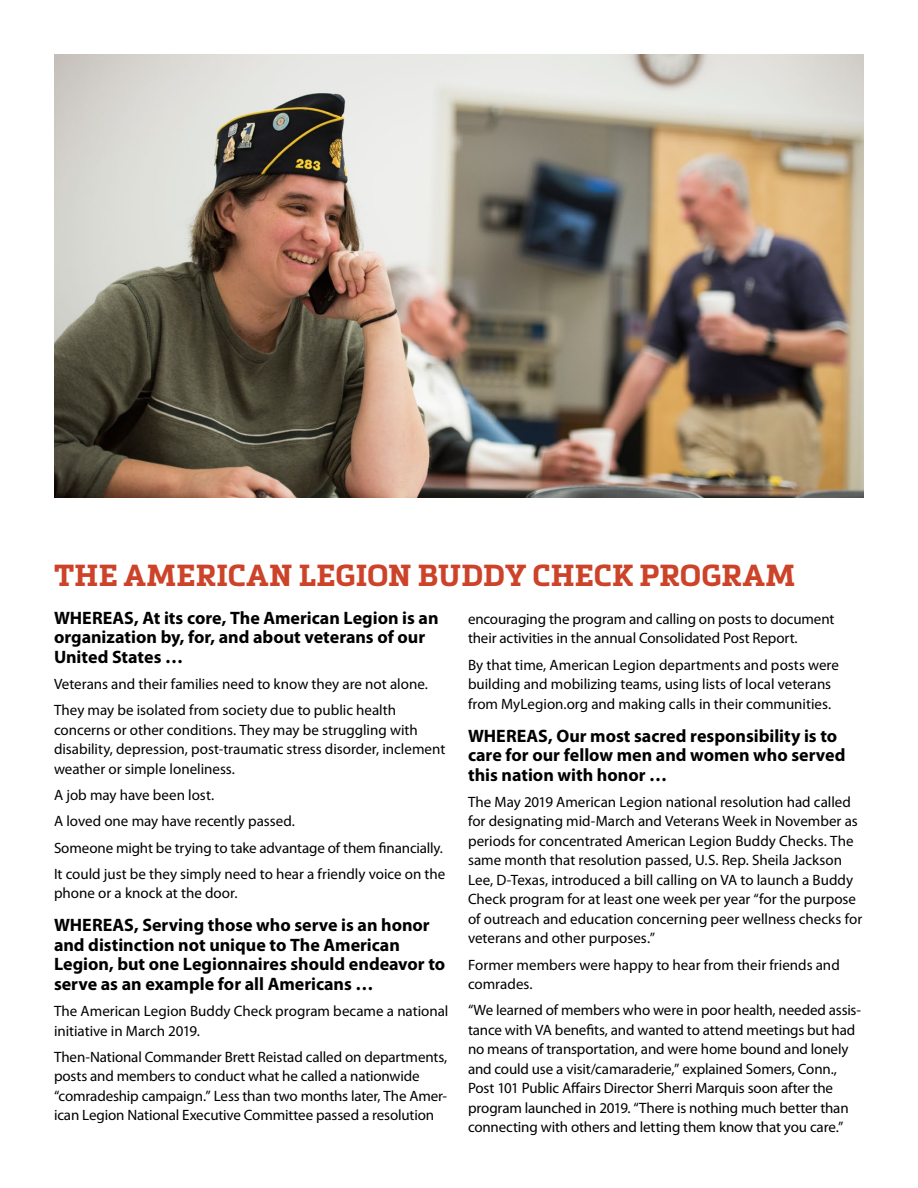
<style>
.page{position:relative;width:918px;height:1188px;background:#fff}
.page>*{position:absolute;margin:0;border:0;box-sizing:border-box;transform-origin:0 0}
.t1{font:700 30px "Metronic Slab Pro";letter-spacing:.005em;color:#cc4329}
.Whereas{font:700 18px/19.5px "Myriad Pro";color:#000}
.Body{font:15px/19.5px "Myriad Pro";letter-spacing:-.005em;color:#000}
</style>
<div class="page">
<img style="left:54px;top:54px;width:810px;height:444px">
<p class="t1" style="left:54px;top:557px;width:743px">THE AMERICAN LEGION BUDDY CHECK PROGRAM</p>
<p class="Whereas" style="left:54px;top:608px;width:386px">WHEREAS, At its core, The American Legion is an organization by, for, and about veterans of our<br>United States …</p>
<p class="Body" style="left:54px;top:675px;width:375px">Veterans and their families need to know they are not alone.</p>
<p class="Body" style="left:54px;top:701px;width:393px">They may be isolated from society due to public health concerns or other conditions. They may be struggling with disability, depression, post-traumatic stress disorder, inclement weather or simple loneliness.</p>
<p class="Body" style="left:54px;top:786px;width:162px">A job may have been lost.</p>
<p class="Body" style="left:54px;top:812px;width:242px">A loved one may have recently passed.</p>
<p class="Body" style="left:54px;top:838px;width:391px">Someone might be trying to take advantage of them financially.</p>
<p class="Body" style="left:54px;top:864px;width:393px">It could just be they simply need to hear a friendly voice on the phone or a knock at the door.</p>
<p class="Whereas" style="left:54px;top:916px;width:393px">WHEREAS, Serving those who serve is an honor and distinction not unique to The American Legion, but one Legionnaires should endeavor to serve as an example for all Americans …</p>
<p class="Body" style="left:54px;top:1002px;width:396px">The American Legion Buddy Check program became a national initiative in March 2019.</p>
<p class="Body" style="left:54px;top:1047px;width:395px">Then-National Commander Brett Reistad called on departments, posts and members to conduct what he called a nationwide “comradeship campaign.” Less than two months later, The Amer&shy;ican Legion National Executive Committee passed a resolution</p>
<p class="Body" style="left:468px;top:609px;width:368px">encouraging the program and calling on posts to document their activities in the annual Consolidated Post Report.</p>
<p class="Body" style="left:468px;top:655px;width:373px">By that time, American Legion departments and posts were building and mobilizing teams, using lists of local veterans from MyLegion.org and making calls in their communities.</p>
<p class="Whereas" style="left:468px;top:726px;width:379px">WHEREAS, Our most sacred responsibility is to care for our fellow men and women who served this nation with honor …</p>
<p class="Body" style="left:468px;top:792px;width:396px">The May 2019 American Legion national resolution had called for designating mid-March and Veterans Week in November as periods for concentrated American Legion Buddy Checks. The same month that resolution passed, U.S. Rep. Sheila Jackson Lee, D-Texas, introduced a bill calling on VA to launch a Buddy Check program for at least one week per year “for the purpose of outreach and education concerning peer wellness checks for veterans and other purposes.”</p>
<p class="Body" style="left:468px;top:955px;width:373px">Former members were happy to hear from their friends and comrades.</p>
<p class="Body" style="left:468px;top:1001px;width:394px">“We learned of members who were in poor health, needed assis&shy;tance with VA benefits, and wanted to attend meetings but had no means of transportation, and were home bound and lonely and could use a visit/camaraderie,” explained Somers, Conn., Post 101 Public Affairs Director Sherri Marquis soon after the program launched in 2019. “There is nothing much better than connecting with others and letting them know that you care.”</p>
</div>
